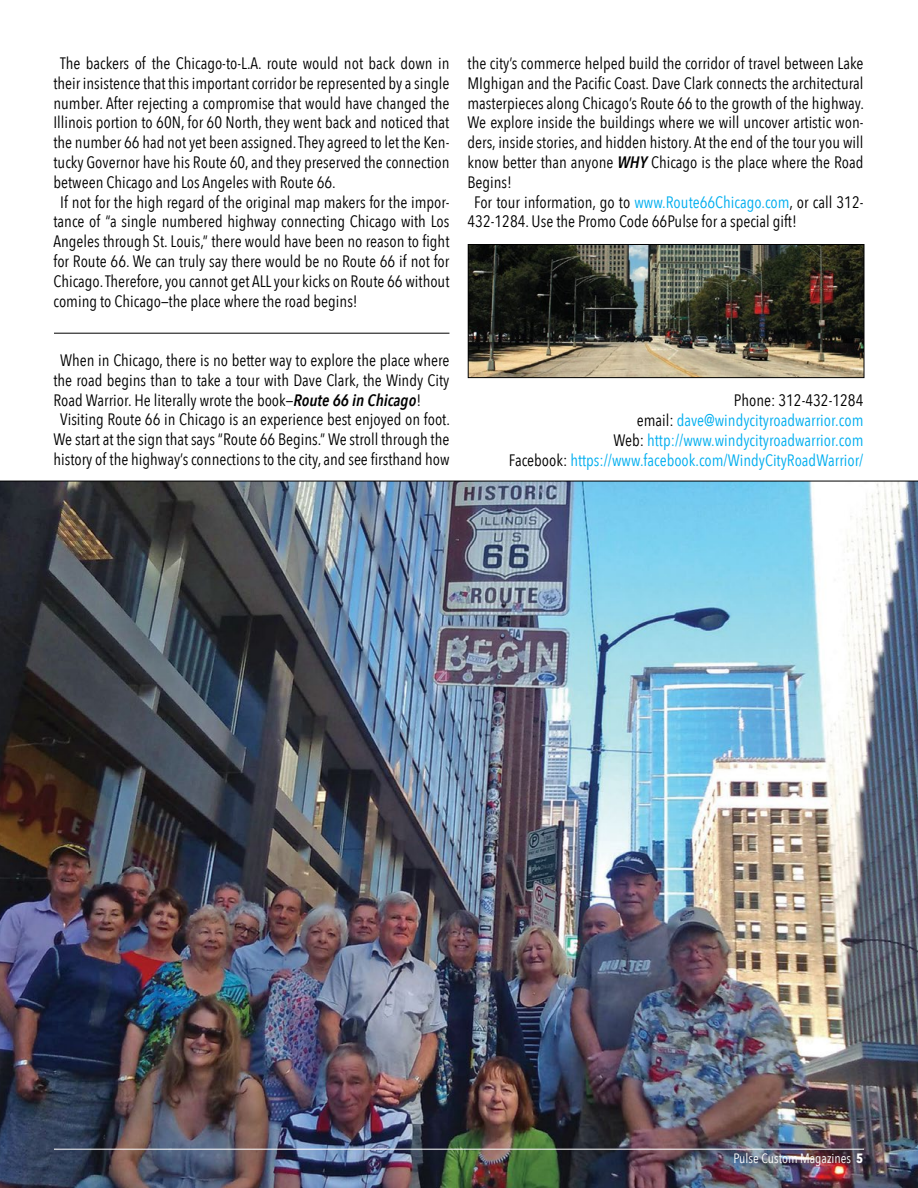
<style>
.page{position:relative;width:918px;height:1188px;background:#fff}
.page>*{position:absolute;margin:0;border:0;box-sizing:border-box;transform-origin:0 0}
.t1{font:16.5px "Avenir Next Condensed";color:#000}
.t2{font:16.5px/19.8px "Avenir Next Condensed";color:#00aeef;text-align:right}
.t3{font:13.5px "Avenir Next Condensed";color:#fff}
.s1{font-weight:600;font-style:italic}
.s2{color:#00aeef}
.s3{color:#000}
.s4{font-weight:700}
</style>
<div class="page">
<img style="left:0;top:481px;width:918px;height:707px">
<hr style="left:54px;top:1149px;width:810px;height:1px;background:#fff">
<img style="left:470px;top:246px;width:392px;height:130px">
<div style="left:468px;top:244px;width:396px;height:134px;border:1px solid #000"></div>
<hr style="left:54px;top:333px;width:395px;height:1px;background:#000">
<p class="t1" style="left:60px;top:49px;width:391px">The backers of the Chicago-to-L.A. route would not back down in</p>
<p class="t1" style="left:53px;top:69px;width:397px">their insistence that this important corridor be represented by a single</p>
<p class="t1" style="left:53px;top:89px;width:397px">number. After rejecting a compromise that would have changed the</p>
<p class="t1" style="left:53px;top:109px;width:397px">Illinois portion to 60N, for 60 North, they went back and noticed that</p>
<p class="t1" style="left:53px;top:128px;width:397px">the number 66 had not yet been assigned. They agreed to let the Ken-</p>
<p class="t1" style="left:53px;top:148px;width:398px">tucky Governor have his Route 60, and they preserved the connection</p>
<p class="t1" style="left:53px;top:168px;width:284px">between Chicago and Los Angeles with Route 66.</p>
<p class="t1" style="left:60px;top:188px;width:391px">If not for the high regard of the original map makers for the impor-</p>
<p class="t1" style="left:53px;top:208px;width:397px">tance of “a single numbered highway connecting Chicago with Los</p>
<p class="t1" style="left:53px;top:227px;width:398px">Angeles through St. Louis,” there would have been no reason to fight</p>
<p class="t1" style="left:53px;top:247px;width:397px">for Route 66. We can truly say there would be no Route 66 if not for</p>
<p class="t1" style="left:53px;top:267px;width:398px">Chicago. Therefore, you cannot get ALL your kicks on Route 66 without</p>
<p class="t1" style="left:53px;top:287px;width:306px">coming to Chicago—the place where the road begins!</p>
<p class="t1" style="left:60px;top:346px;width:391px">When in Chicago, there is no better way to explore the place where</p>
<p class="t1" style="left:53px;top:366px;width:397px">the road begins than to take a tour with Dave Clark, the Windy City</p>
<p class="t1" style="left:53px;top:386px;width:369px">Road Warrior. He literally wrote the book—<span class="s1">Route 66 in Chicago</span>!</p>
<p class="t1" style="left:60px;top:406px;width:391px">Visiting Route 66 in Chicago is an experience best enjoyed on foot.</p>
<p class="t1" style="left:53px;top:425px;width:397px">We start at the sign that says “Route 66 Begins.” We stroll through the</p>
<p class="t1" style="left:53px;top:445px;width:398px">history of the highway’s connections to the city, and see firsthand how</p>
<p class="t1" style="left:468px;top:49px;width:397px">the city’s commerce helped build the corridor of travel between Lake</p>
<p class="t1" style="left:468px;top:69px;width:397px">MIghigan and the Pacific Coast. Dave Clark connects the architectural</p>
<p class="t1" style="left:468px;top:89px;width:398px">masterpieces along Chicago’s Route 66 to the growth of the highway.</p>
<p class="t1" style="left:468px;top:109px;width:398px">We explore inside the buildings where we will uncover artistic won-</p>
<p class="t1" style="left:468px;top:128px;width:398px">ders, inside stories, and hidden history. At the end of the tour you will</p>
<p class="t1" style="left:468px;top:148px;width:397px">know better than anyone <span class="s1">WHY</span> Chicago is the place where the Road</p>
<p class="t1" style="left:468px;top:168px;width:46px">Begins!</p>
<p class="t1" style="left:474px;top:188px;width:391px">For tour information, go to <span class="s2">www.Route66Chicago.com</span>, or call 312-</p>
<p class="t1" style="left:468px;top:208px;width:331px">432-1284. Use the Promo Code 66Pulse for a special gift!</p>
<p class="t2" style="left:509px;top:390px;width:356px"><span class="s3">Phone: 312-432-1284<br>email:</span> dave@windycityroadwarrior.com<br><span class="s3">Web:</span> http://www.windycityroadwarrior.com<br><span class="s3">Facebook:</span> https://www.facebook.com/WindyCityRoadWarrior/</p>
<p class="t3" style="left:733px;top:1146px;width:131px">Pulse Custom Magazines <span class="s4">5</span></p>
</div>
